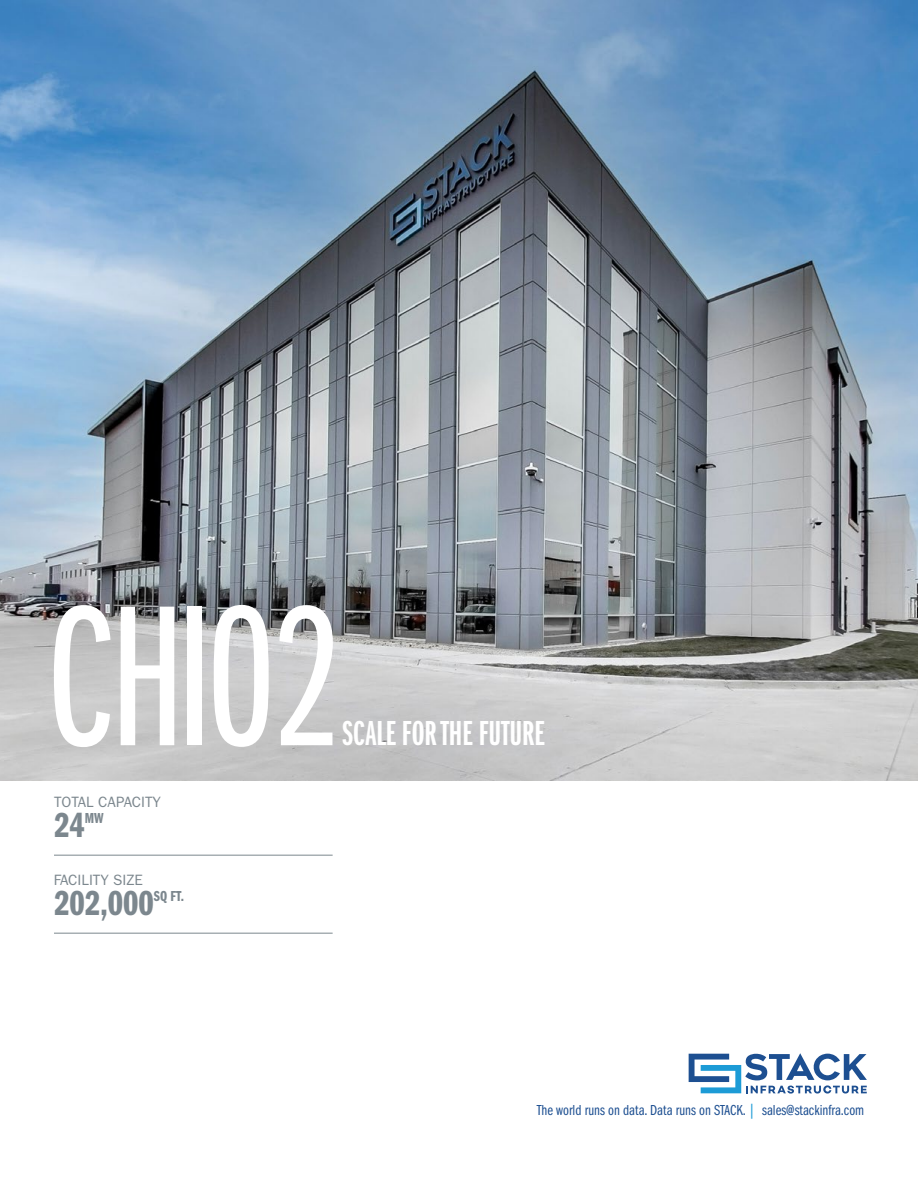
<style>
.page{position:relative;width:918px;height:1188px;background:#fff}
.page>*{position:absolute;margin:0;border:0;box-sizing:border-box;transform-origin:0 0}
.t1{font:207.9px "Franklin Gothic LT Pro Bk X Cm";letter-spacing:-.01em;color:#fff}
.t2{font:36px "Franklin Gothic LT Pro Dm X Cm";color:#fff}
.t3{font:36px "Franklin Gothic LT Pro Dm Cm";color:#7c878e}
.t4{font:15px "Franklin Gothic LT Pro Bk Cm";color:#1d4f91}
.t5{font:15px "ITC Franklin Gothic Std";color:#7c878e}
.t6{font:15px "Franklin Gothic LT Pro Dm Cm";color:#7c878e}
.s1{color:#1c9bd6}
</style>
<div class="page">
<img style="left:0;top:0;width:918px;height:780px">
<svg style="left:689px;top:1053px;width:178px;height:41px"></svg>
<hr style="left:54px;top:855px;width:279px;height:1px;background:#7c878e">
<hr style="left:54px;top:933px;width:279px;height:1px;background:#7c878e">
<h1 class="t1" style="left:46px;top:570px;width:297px">CHI02</h1>
<h2 class="t2" style="left:342px;top:714px;width:204px">SCALE FOR THE FUTURE</h2>
<p class="t5" style="left:54px;top:793px;width:108px">TOTAL CAPACITY</p>
<h2 class="t3" style="left:54px;top:805px;width:32px">24</h2>
<p class="t6" style="left:85px;top:810px;width:20px">MW</p>
<p class="t5" style="left:54px;top:871px;width:91px">FACILITY SIZE</p>
<h2 class="t3" style="left:54px;top:883px;width:101px">202,000</h2>
<p class="t6" style="left:154px;top:888px;width:32px">SQ FT.</p>
<p class="t4" style="left:537px;top:1102px;width:329px">The world runs on data. Data runs on STACK. <span class="s1">|</span> sales@stackinfra.com</p>
</div>
